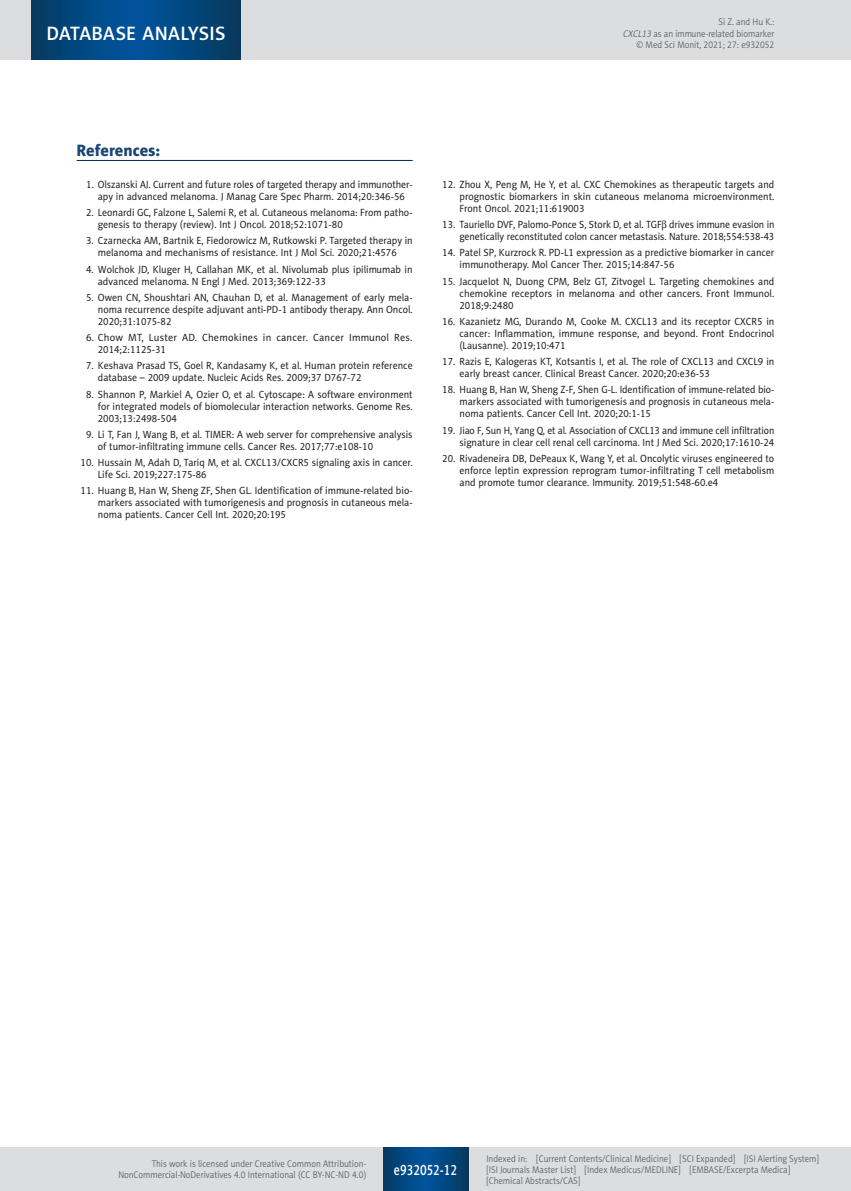
<style>
.page{position:relative;width:851px;height:1191px;background:#fff}
.page>*{position:absolute;margin:0;border:0;box-sizing:border-box;transform-origin:0 0}
.t1{font:19.5px "Naomi Sans EFN Medium";letter-spacing:.01em;color:#fff}
.MSM_Referencje_Tytul{font:16.5px "Naomi Sans EFN Heavy";color:#1a4574}
.t2{font:15px "Naomi Sans EFN Medium";color:#fff;scale:.8 1}
.MSM_Referencje_punkt{font:10.5px/12px "Naomi Sans EFN";color:#231f20;scale:.95 1}
.MSM_Referencje_punkt-2{font:10.5px/12px "Naomi Sans EFN";color:#231f20;text-align:center;scale:.94 1}
.MSM_Referencje_punkt-3{font:10.5px/12px "Naomi Sans EFN";color:#231f20;text-align:right;scale:.93 1}
.MSM_Referencje_punkt-4{font:10.5px/12px "Naomi Sans EFN";letter-spacing:.02em;color:#231f20}
.t3{font:9.75px/11.2px "Naomi Sans EFN Light";color:#57585a;text-align:right;scale:.9 1}
.s1{font-style:italic}
.s2{font-family:"Standard Sym L"}
</style>
<div class="page">
<hr style="left:77px;top:160px;width:335px;height:1px;background:#00295c">
<div style="left:0;top:1148px;width:850px;height:43px;background:#dcdddf"></div>
<svg style="left:383px;top:1147px;width:85px;height:43px;background:#02477e"></svg>
<div style="left:0;top:0;width:850px;height:60px;background:#dcdddf"></div>
<svg style="left:32px;top:0;width:208px;height:60px;background:#02477f"></svg>
<h1 class="t1" style="left:47px;top:22px;width:180px">DATABASE ANALYSIS</h1>
<p class="t3" style="left:623px;top:16px;width:169px">Si Z. and Hu K.:<br><span class="s1">CXCL13</span> as an immune-related biomarker © Med Sci Monit, 2021; 27: e932052</p>
<p class="MSM_Referencje_Tytul" style="left:77px;top:140px;width:85px">References:</p>
<p class="MSM_Referencje_punkt-2" style="left:86px;top:178px;width:349px">1. Olszanski AJ. Current and future roles of targeted therapy and immunother&shy;apy in advanced melanoma. J Manag Care Spec Pharm. 2014;20:346-56</p>
<p class="MSM_Referencje_punkt" style="left:98px;top:207px;width:333px;text-indent:-12px">2. Leonardi GC, Falzone L, Salemi R, et al. Cutaneous melanoma: From patho&shy;genesis to therapy (review). Int J Oncol. 2018;52:1071-80</p>
<p class="MSM_Referencje_punkt" style="left:86px;top:235px;width:345px;text-align:center">3. Czarnecka AM, Bartnik E, Fiedorowicz M, Rutkowski P. Targeted therapy in melanoma and mechanisms of resistance. Int J Mol Sci. 2020;21:4576</p>
<p class="MSM_Referencje_punkt" style="left:98px;top:263px;width:333px;text-indent:-12px">4. Wolchok JD, Kluger H, Callahan MK, et al. Nivolumab plus ipilimumab in advanced melanoma. N Engl J Med. 2013;369:122-33</p>
<p class="MSM_Referencje_punkt" style="left:98px;top:291px;width:333px;text-align:justify;text-indent:-12px">5. Owen CN, Shoushtari AN, Chauhan D, et al. Management of early mela&shy;noma recurrence despite adjuvant anti-PD-1 antibody therapy. Ann Oncol.<br>2020;31:1075-82</p>
<p class="MSM_Referencje_punkt-4" style="left:98px;top:332px;width:316px;text-indent:-12px">6. Chow MT, Luster AD. Chemokines in cancer. Cancer Immunol Res.<br>2014;2:1125-31</p>
<p class="MSM_Referencje_punkt" style="left:98px;top:360px;width:333px;text-indent:-12px">7. Keshava Prasad TS, Goel R, Kandasamy K, et al. Human protein reference database – 2009 update. Nucleic Acids Res. 2009;37 D767-72</p>
<p class="MSM_Referencje_punkt" style="left:98px;top:388px;width:333px;text-align:justify;text-indent:-12px">8. Shannon P, Markiel A, Ozier O, et al. Cytoscape: A software environment for integrated models of biomolecular interaction networks. Genome Res.<br>2003;13:2498-504</p>
<p class="MSM_Referencje_punkt" style="left:98px;top:428px;width:333px;text-indent:-12px">9. Li T, Fan J, Wang B, et al. TIMER: A web server for comprehensive analysis of tumor-infiltrating immune cells. Cancer Res. 2017;77:e108-10</p>
<p class="MSM_Referencje_punkt" style="left:98px;top:457px;width:333px;text-indent:-17px">10. Hussain M, Adah D, Tariq M, et al. CXCL13/CXCR5 signaling axis in cancer.<br>Life Sci. 2019;227:175-86</p>
<p class="MSM_Referencje_punkt" style="left:98px;top:485px;width:333px;text-align:justify;text-indent:-17px">11. Huang B, Han W, Sheng ZF, Shen GL. Identification of immune-related bio&shy;markers associated with tumorigenesis and prognosis in cutaneous mela&shy;noma patients. Cancer Cell Int. 2020;20:195</p>
<p class="MSM_Referencje_punkt" style="left:459px;top:178px;width:333px;text-align:justify;text-indent:-17px">12. Zhou X, Peng M, He Y, et al. CXC Chemokines as therapeutic targets and prognostic biomarkers in skin cutaneous melanoma microenvironment.<br>Front Oncol. 2021;11:619003</p>
<p class="MSM_Referencje_punkt-3" style="left:442px;top:219px;width:358px">13. Tauriello DVF, Palomo-Ponce S, Stork D, et al. TGF<span class="s2">b</span> drives immune evasion in genetically reconstituted colon cancer metastasis. Nature. 2018;554:538-43</p>
<p class="MSM_Referencje_punkt" style="left:459px;top:247px;width:333px;text-indent:-17px">14. Patel SP, Kurzrock R. PD-L1 expression as a predictive biomarker in cancer immunotherapy. Mol Cancer Ther. 2015;14:847-56</p>
<p class="MSM_Referencje_punkt" style="left:459px;top:275px;width:333px;text-align:justify;text-indent:-17px">15. Jacquelot N, Duong CPM, Belz GT, Zitvogel L. Targeting chemokines and chemokine receptors in melanoma and other cancers. Front Immunol.<br>2018;9:2480</p>
<p class="MSM_Referencje_punkt" style="left:459px;top:315px;width:333px;text-align:justify;text-indent:-17px">16. Kazanietz MG, Durando M, Cooke M. CXCL13 and its receptor CXCR5 in cancer: Inflammation, immune response, and beyond. Front Endocrinol (Lausanne). 2019;10:471</p>
<p class="MSM_Referencje_punkt" style="left:459px;top:356px;width:333px;text-indent:-17px">17. Razis E, Kalogeras KT, Kotsantis I, et al. The role of CXCL13 and CXCL9 in early breast cancer. Clinical Breast Cancer. 2020;20:e36-53</p>
<p class="MSM_Referencje_punkt-2" style="left:459px;top:384px;width:336px;text-align:justify;text-indent:-17px">18. Huang B, Han W, Sheng Z-F, Shen G-L. Identification of immune-related bio&shy;markers associated with tumorigenesis and prognosis in cutaneous mela&shy;noma patients. Cancer Cell Int. 2020;20:1-15</p>
<p class="MSM_Referencje_punkt-3" style="left:442px;top:424px;width:358px">19. Jiao F, Sun H, Yang Q, et al. Association of CXCL13 and immune cell infiltration signature in clear cell renal cell carcinoma. Int J Med Sci. 2020;17:1610-24</p>
<p class="MSM_Referencje_punkt" style="left:459px;top:452px;width:333px;text-align:justify;text-indent:-17px">20. Rivadeneira DB, DePeaux K, Wang Y, et al. Oncolytic viruses engineered to enforce leptin expression reprogram tumor-infiltrating T cell metabolism and promote tumor clearance. Immunity. 2019;51:548-60.e4</p>
<p class="t3" style="left:118px;top:1158px;width:277px">This work is licensed under Creative Common Attribution-<br>NonCommercial-NoDerivatives 4.0 International (CC BY-NC-ND 4.0)</p>
<h3 class="t2" style="left:394px;top:1160px;width:81px">e932052-12</h3>
<p class="t3" style="left:486px;top:1152px;width:371px;text-align:left">Indexed in: [Current Contents/Clinical Medicine] [SCI Expanded] [ISI Alerting System] [ISI Journals Master List] [Index Medicus/MEDLINE] [EMBASE/Excerpta Medica] [Chemical Abstracts/CAS]</p>
</div>
